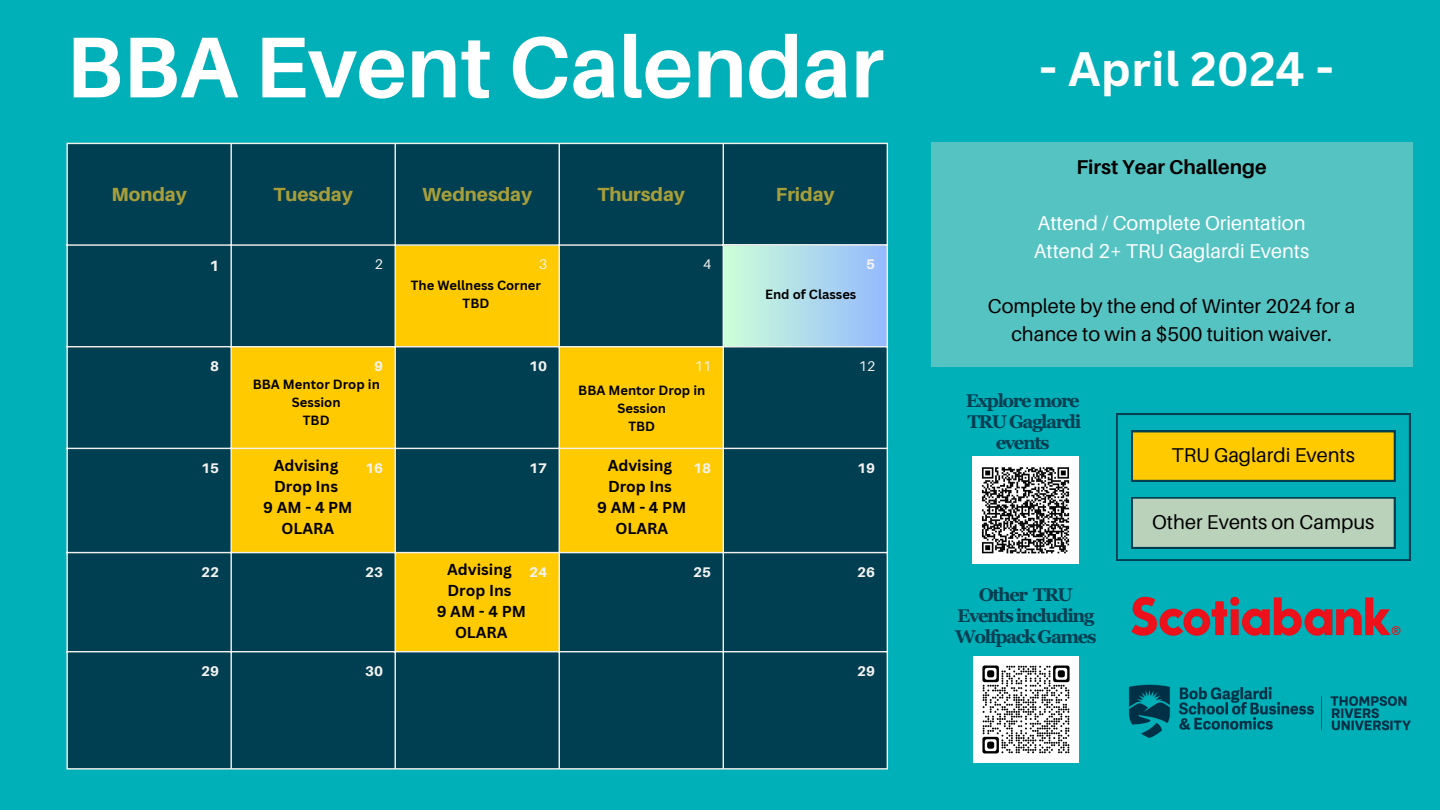
<style>
.page{position:relative;width:1440px;height:810px;background:#00b0b9}
.page>*{position:absolute;margin:0;border:0;box-sizing:border-box;transform-origin:0 0}
.t1{font:700 86.4px "Aileron";color:#fff}
.t2{font:700 47px "Canva Sans";color:#fff}
.t3{font:20px/27.8px "Aileron";color:#000;text-align:center}
.t4{font:20px/27.8px "Aileron";color:#fff}
.t5{font:700 20px "Aileron";color:#000}
.t6{font:20px "Aileron";color:#020202}
.t7{font:800 19px "Aileron";color:#a89e3a}
.t8{font:700 18.4px/21px "Georgia Pro";letter-spacing:-.075em;color:#003e51;text-align:center}
.t9{font:700 15.4px/21px "Canva Sans";color:#000;text-align:center}
.t10{font:800 15px "Aileron";color:#f2f1ee}
.t11{font:800 14px "Aileron";color:#f2f1ee}
.t12{font:14px "Aileron";color:#f2f1ee}
.t13{font:700 13px "Canva Sans";color:#000}
</style>
<div class="page">
<div style="left:68px;top:144px;width:819px;height:624px;background:#003e51"></div>
<svg style="left:232px;top:246px;width:491px;height:405px;background:#808529"></svg>
<div style="left:723px;top:245px;width:165px;height:102px;background:linear-gradient(to right,#cdffd8,#94b9ff)"></div>
<hr style="left:66px;top:144px;width:2px;height:624px;background:#f2f1ee">
<hr style="left:230px;top:144px;width:2px;height:624px;background:#f2f1ee">
<hr style="left:395px;top:144px;width:1px;height:624px;background:#f2f1ee">
<hr style="left:559px;top:144px;width:1px;height:624px;background:#f2f1ee">
<hr style="left:723px;top:144px;width:1px;height:624px;background:#f2f1ee">
<hr style="left:887px;top:144px;width:1px;height:624px;background:#f2f1ee">
<hr style="left:66px;top:143px;width:822px;height:1px;background:#f2f1ee">
<hr style="left:66px;top:244px;width:822px;height:2px;background:#f2f1ee">
<hr style="left:66px;top:346px;width:822px;height:1px;background:#f2f1ee">
<hr style="left:66px;top:448px;width:822px;height:1px;background:#f2f1ee">
<hr style="left:66px;top:552px;width:822px;height:1px;background:#f2f1ee">
<hr style="left:66px;top:651px;width:822px;height:1px;background:#f2f1ee">
<hr style="left:66px;top:768px;width:822px;height:2px;background:#f2f1ee">
<div style="left:931px;top:143px;width:481px;height:224px;background:#56c3c3"></div>
<div style="left:973px;top:456px;width:106px;height:107px;background:#fff"></div>
<img style="left:982px;top:467px;width:88px;height:87px">
<img style="left:973px;top:657px;width:106px;height:105px">
<svg style="left:1116px;top:414px;width:294px;height:147px"></svg>
<img style="left:1131px;top:596px;width:270px;height:40px">
<img style="left:1129px;top:684px;width:282px;height:54px">
<h5 class="t1" style="left:66px;top:14px;width:819px">BBA Event Calendar</h5>
<h1 class="t7" style="left:111px;top:183px;width:77px">Monday</h1>
<h2 class="t7" style="left:274px;top:183px;width:81px">Tuesday</h2>
<p class="t7" style="left:422px;top:183px;width:112px">Wednesday</p>
<p class="t7" style="left:597px;top:183px;width:89px">Thursday</p>
<p class="t7" style="left:776px;top:183px;width:60px">Friday</p>
<p class="t10" style="left:209px;top:256px;width:11px">1</p>
<p class="t12" style="left:375px;top:256px;width:10px">2</p>
<p class="t12" style="left:539px;top:256px;width:10px">3</p>
<p class="t12" style="left:703px;top:256px;width:10px">4</p>
<p class="t11" style="left:866px;top:256px;width:10px">5</p>
<p class="t13" style="left:411px;top:276px;width:132px">The Wellness Corner</p>
<p class="t13" style="left:463px;top:294px;width:28px">TBD</p>
<h5 class="t13" style="left:765px;top:285px;width:93px">End of Classes</h5>
<p class="t11" style="left:210px;top:357px;width:10px">8</p>
<p class="t11" style="left:374px;top:357px;width:10px">9</p>
<p class="t11" style="left:529px;top:357px;width:19px">10</p>
<p class="t12" style="left:695px;top:357px;width:18px">11</p>
<p class="t12" style="left:859px;top:357px;width:18px">12</p>
<p class="t13" style="left:253px;top:375px;width:129px">BBA Mentor Drop in</p>
<p class="t13" style="left:292px;top:393px;width:50px">Session</p>
<p class="t13" style="left:303px;top:411px;width:28px">TBD</p>
<p class="t13" style="left:578px;top:381px;width:129px">BBA Mentor Drop in</p>
<p class="t13" style="left:618px;top:399px;width:50px">Session</p>
<p class="t13" style="left:628px;top:417px;width:28px">TBD</p>
<h3 class="t9" style="left:263px;top:454px;width:91px">Advising<br>Drop Ins<br>9AM-4PM<br>OLARA</h3>
<p class="t9" style="left:597px;top:454px;width:91px">Advising<br>Drop Ins<br>9AM-4PM<br>OLARA</p>
<p class="t9" style="left:437px;top:558px;width:91px">Advising<br>Drop Ins<br>9AM-4PM<br>OLARA</p>
<p class="t11" style="left:201px;top:459px;width:19px">15</p>
<p class="t11" style="left:365px;top:459px;width:19px">16</p>
<p class="t11" style="left:529px;top:459px;width:19px">17</p>
<p class="t11" style="left:693px;top:459px;width:19px">18</p>
<p class="t11" style="left:857px;top:459px;width:19px">19</p>
<p class="t11" style="left:201px;top:563px;width:19px">22</p>
<p class="t11" style="left:365px;top:563px;width:19px">23</p>
<p class="t11" style="left:529px;top:563px;width:19px">24</p>
<p class="t11" style="left:693px;top:563px;width:19px">25</p>
<p class="t11" style="left:857px;top:563px;width:19px">26</p>
<p class="t11" style="left:201px;top:662px;width:19px">29</p>
<p class="t11" style="left:365px;top:662px;width:19px">30</p>
<p class="t11" style="left:857px;top:662px;width:19px">29</p>
<p class="t2" style="left:1039px;top:36px;width:296px">- April 2024 -</p>
<p class="t5" style="left:1076px;top:155px;width:192px">First Year Challenge</p>
<p class="t4" style="left:1034px;top:209px;width:277px">Attend / Complete Orientation<br>Attend 2+ TRU Gaglardi Events</p>
<h5 class="t3" style="left:988px;top:292px;width:369px">Complete by the end of Winter 2024 for a chance to win a $500 tuition waiver.</h5>
<h3 class="t8" style="left:966px;top:390px;width:117px">Explore more<br>TRU Gaglardi events</h3>
<h4 class="t8" style="left:955px;top:584px;width:143px">Other TRU<br>Events including<br>Wolfpack Games</h4>
<h3 class="t6" style="left:1172px;top:443px;width:185px">TRU Gaglardi Events</h3>
<h3 class="t3" style="left:1152px;top:508px;width:224px">Other Events on Campus</h3>
</div>
